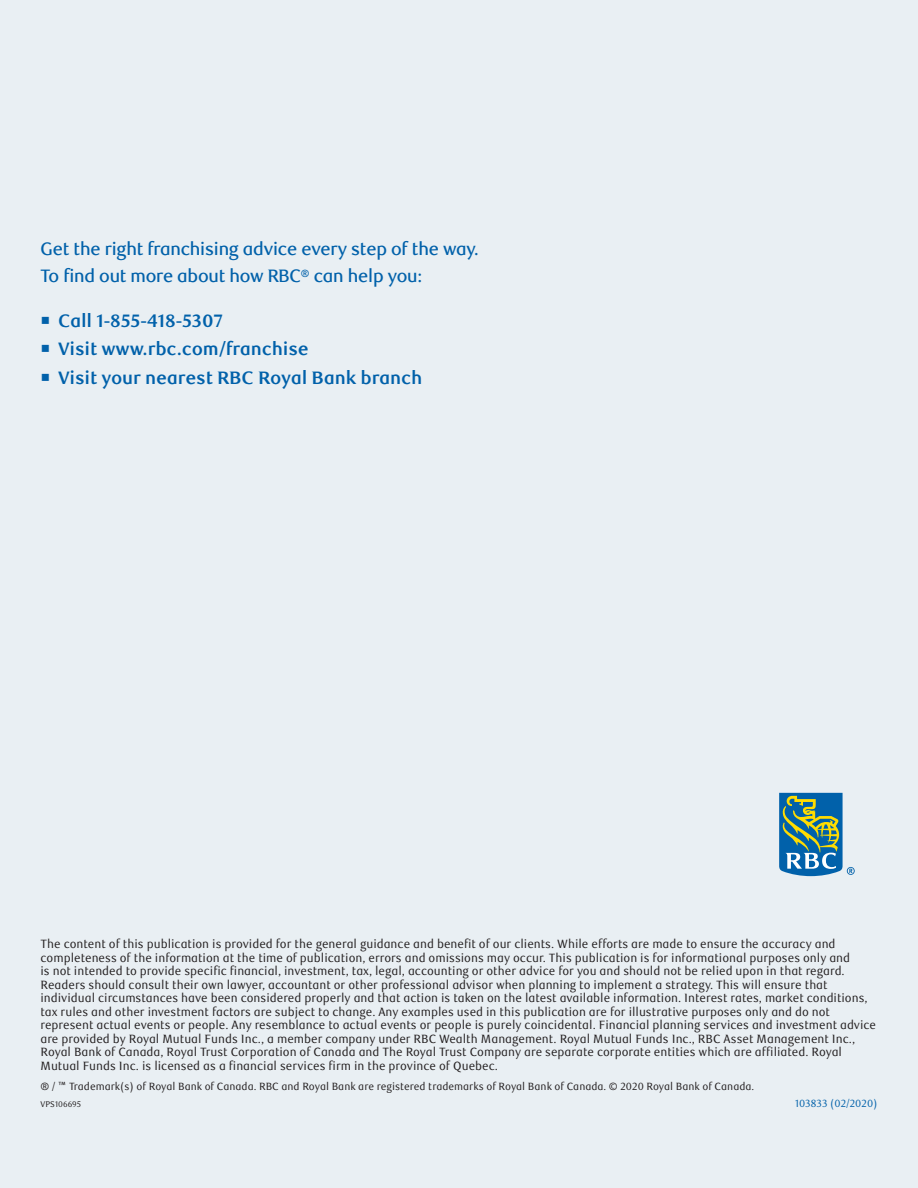
<style>
.page{position:relative;width:918px;height:1188px;background:#e9eff3}
.page>*{position:absolute;margin:0;border:0;box-sizing:border-box;transform-origin:0 0}
.body{font:500 18px/27px "RBC Display";letter-spacing:-.01em;color:#0161aa}
.body-2{font:700 18px "RBC Text";letter-spacing:-.01em;color:#0161aa}
.t1{font:12px/13.5px "RBC Text Cond";color:#231f20}
.t2{font:10.5px "RBC Text Cond";color:#231f20}
.t3{font:10.5px "RBC Text Cond";color:#0161aa}
.t4{font:8.25px "RBC Text Cond";color:#231f20}
</style>
<div class="page">
<svg style="left:779px;top:793px;width:76px;height:83px"></svg>
<p class="body" style="left:40px;top:236px;width:440px">Get the right franchising advice every step of the way.<br>To find out more about how RBC<sup>®</sup> can help you:</p>
<p class="body-2" style="left:40px;top:310px;width:184px">○ Call 1-855-418-5307</p>
<p class="body-2" style="left:40px;top:338px;width:270px">○ Visit www.rbc.com/franchise</p>
<p class="body-2" style="left:40px;top:367px;width:383px">○ Visit your nearest RBC Royal Bank branch</p>
<p class="t1" style="left:40px;top:937px;width:837px">The content of this publication is provided for the general guidance and benefit of our clients. While efforts are made to ensure the accuracy and completeness of the information at the time of publication, errors and omissions may occur. This publication is for informational purposes only and<br>is not intended to provide specific financial, investment, tax, legal, accounting or other advice for you and should not be relied upon in that regard.<br>Readers should consult their own lawyer, accountant or other professional advisor when planning to implement a strategy. This will ensure that individual circumstances have been considered properly and that action is taken on the latest available information. Interest rates, market conditions, tax rules and other investment factors are subject to change. Any examples used in this publication are for illustrative purposes only and do not represent actual events or people. Any resemblance to actual events or people is purely coincidental. Financial planning services and investment advice are provided by Royal Mutual Funds Inc., a member company under RBC Wealth Management. Royal Mutual Funds Inc., RBC Asset Management Inc., Royal Bank of Canada, Royal Trust Corporation of Canada and The Royal Trust Company are separate corporate entities which are affiliated. Royal Mutual Funds Inc. is licensed as a financial services firm in the province of Quebec.</p>
<p class="t2" style="left:40px;top:1080px;width:715px">® / ™ Trademark(s) of Royal Bank of Canada. RBC and Royal Bank are registered trademarks of Royal Bank of Canada. © 2020 Royal Bank of Canada.</p>
<p class="t4" style="left:40px;top:1099px;width:42px">VPS106695</p>
<p class="t3" style="left:795px;top:1097px;width:84px">103833 (02/2020)</p>
</div>
